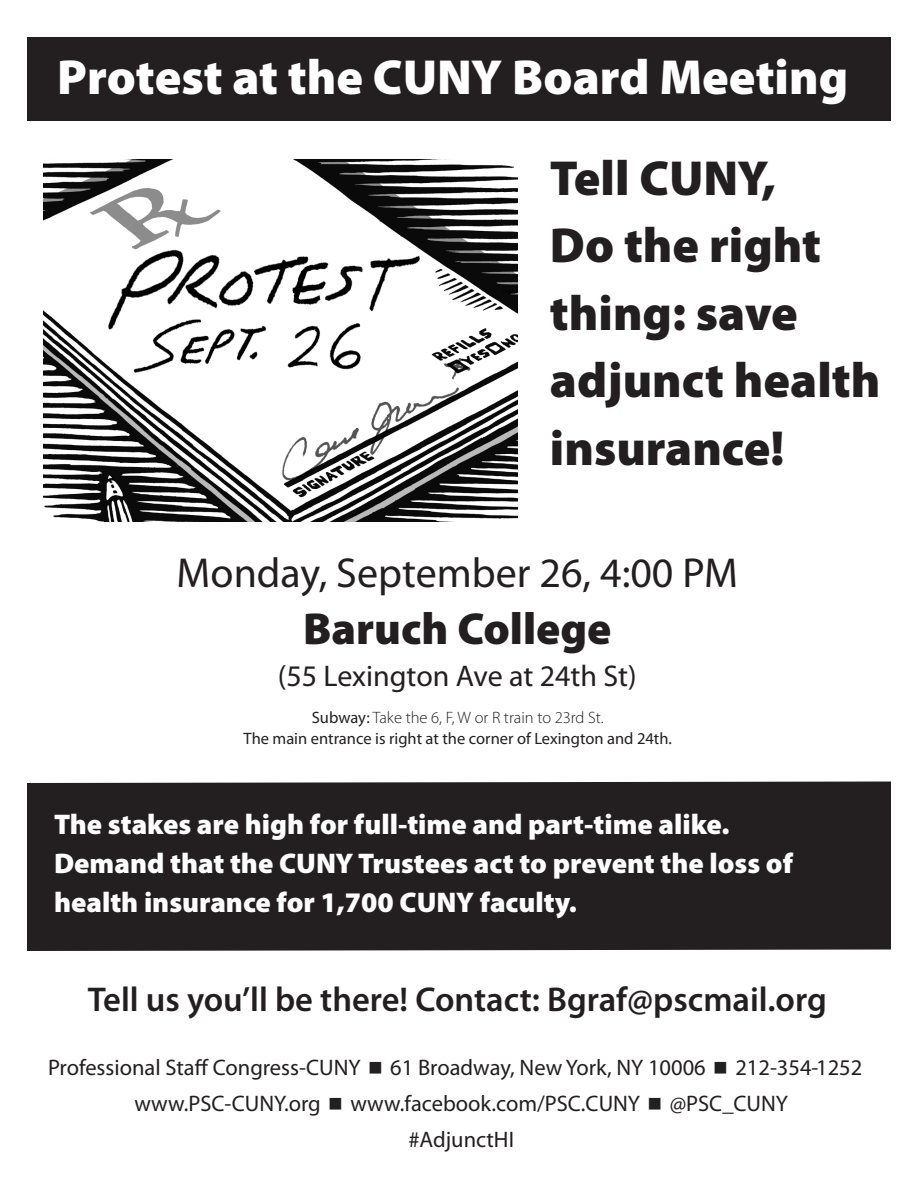
<style>
.page{position:relative;width:918px;height:1188px;background:#fff}
.page>*{position:absolute;margin:0;border:0;box-sizing:border-box;transform-origin:0 0}
.t1{font:900 49.5px/67.5px "Myriad Pro";color:#231f20}
.t2{font:900 49.5px "Myriad Pro";color:#fff}
.t3{font:900 45px "Myriad Pro";color:#231f20}
.t4{font:42px "Myriad Pro";color:#231f20}
.t5{font:600 34.5px "Myriad Pro";color:#231f20}
.t6{font:30px "Myriad Pro";color:#231f20}
.t7{font:900 28.5px/39px "Myriad Pro";color:#fff}
.t8{font:22.5px "Myriad Pro";color:#231f20}
.t9{font:16.5px "Myriad Pro";color:#231f20}
.t10{font:300 16.5px "Myriad Pro";color:#231f20}
.s1{font-weight:400}
</style>
<div class="page">
<div style="left:27px;top:782px;width:864px;height:169px;background:#231f20"></div>
<div style="left:27px;top:38px;width:864px;height:84px;background:#231f20"></div>
<img style="left:44px;top:159px;width:474px;height:363px">
<p class="t2" style="left:57px;top:49px;width:792px">Protest at the CUNY Board Meeting</p>
<p class="t1" style="left:550px;top:145px;width:332px">Tell CUNY,<br>Do the right thing: save adjunct health insurance!</p>
<p class="t4" style="left:177px;top:547px;width:563px">Monday, September 26, 4:00 PM</p>
<p class="t3" style="left:303px;top:604px;width:310px">Baruch College</p>
<p class="t6" style="left:278px;top:657px;width:360px">(55 Lexington Ave at 24th St)</p>
<p class="t10" style="left:312px;top:708px;width:293px"><span class="s1">Subway:</span> Take the 6, F, W or R train to 23rd St.</p>
<p class="t9" style="left:244px;top:728px;width:430px">The main entrance is right at the corner of Lexington and 24th.</p>
<p class="t7" style="left:54px;top:806px;width:677px">The stakes are high for full-time and part-time alike.</p>
<p class="t7" style="left:54px;top:845px;width:741px">Demand that the CUNY Trustees act to prevent the loss of health insurance for 1,700 CUNY faculty.</p>
<p class="t5" style="left:88px;top:978px;width:741px">Tell us you’ll be there! Contact: Bgraf@pscmail.org</p>
<p class="t8" style="left:48px;top:1053px;width:314px">Professional Staff Congress-CUNY</p>
<p class="t8" style="left:390px;top:1053px;width:317px">61 Broadway, New York, NY 10006</p>
<p class="t8" style="left:735px;top:1053px;width:128px">212-354-1252</p>
<p class="t8" style="left:134px;top:1089px;width:188px">www.PSC-CUNY.org</p>
<p class="t8" style="left:350px;top:1089px;width:291px">www.facebook.com/PSC.CUNY</p>
<p class="t8" style="left:670px;top:1089px;width:120px">@PSC_CUNY</p>
<p class="t8" style="left:408px;top:1125px;width:107px">#AdjunctHI</p>
</div>
